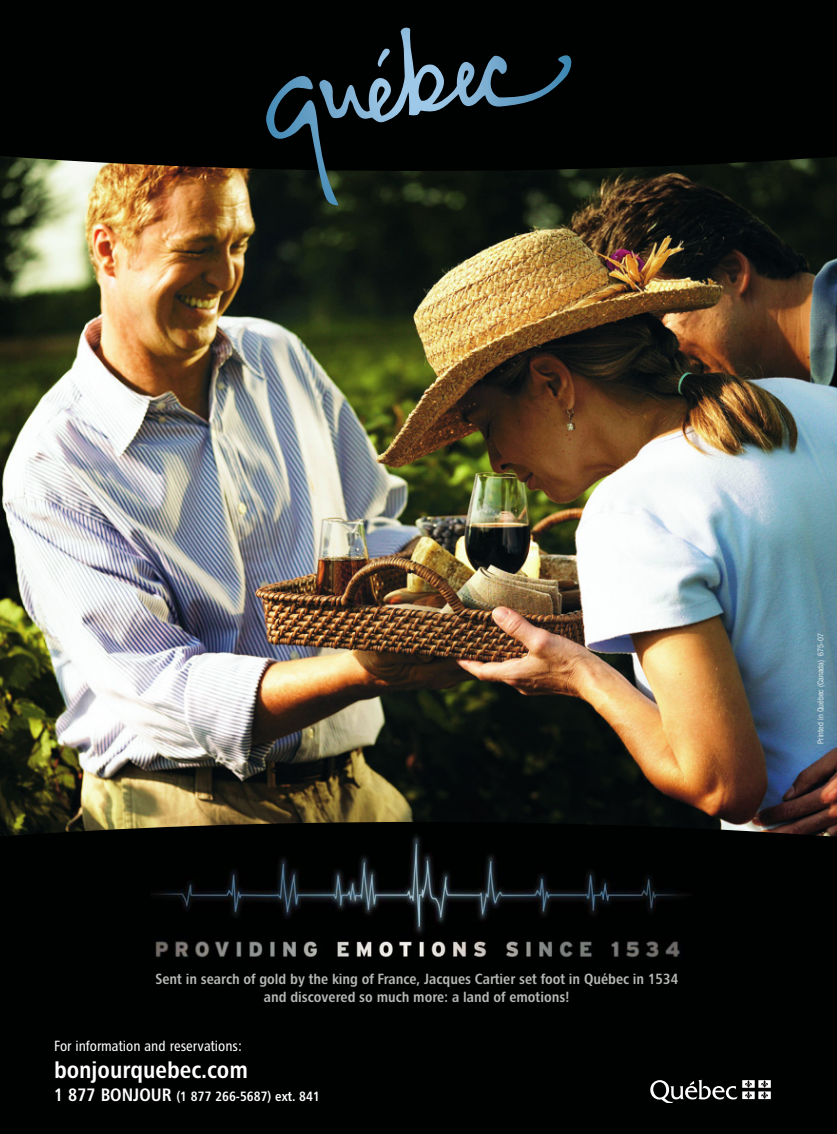
<style>
.page{position:relative;width:837px;height:1134px;background:#fff}
.page>*{position:absolute;margin:0;border:0;box-sizing:border-box;transform-origin:0 0}
.t1{font:24px "Chaloult Cond Demi Gras";color:#fff}
.t2{font:14.85px/17.7px "Chaloult Cond Demi Gras";color:#b5b8b4;text-align:center}
.t3{font:14.85px "Chaloult Cond";color:#fff}
.t4{font:13.5px "Chaloult Cond Demi Gras";color:#fff}
.t5{font:condensed 8.25px "Helvetica Neue";color:#dce7e9}
.s1{font-size:18px}
</style>
<div class="page">
<img style="left:0;top:171px;width:837px;height:651px">
<div style="left:0;top:822px;width:837px;height:312px;background:#000101"></div>
<div style="left:0;top:0;width:837px;height:171px;background:#000101"></div>
<img style="left:144px;top:832px;width:564px;height:132px">
<img style="left:266px;top:27px;width:305px;height:178px">
<svg style="left:650px;top:1080px;width:121px;height:22px"></svg>
<p class="t2" style="left:155px;top:972px;width:524px">Sent in search of gold by the king of France, Jacques Cartier set foot in Québec in 1534 and discovered so much more: a land of emotions!</p>
<p class="t3" style="left:54px;top:1041px;width:190px">For information and reservations:</p>
<h1 class="t1" style="left:54px;top:1062px;width:195px">bonjourquebec.com</h1>
<p class="t4" style="left:54px;top:1091px;width:267px"><span class="s1">1 877 BONJOUR</span> (1 877 266-5687) ext. 841</p>
<p class="t5" style="left:817px;top:744px;width:112px;rotate:-90deg">Printed in Québec (Canada) 675-07</p>
</div>
